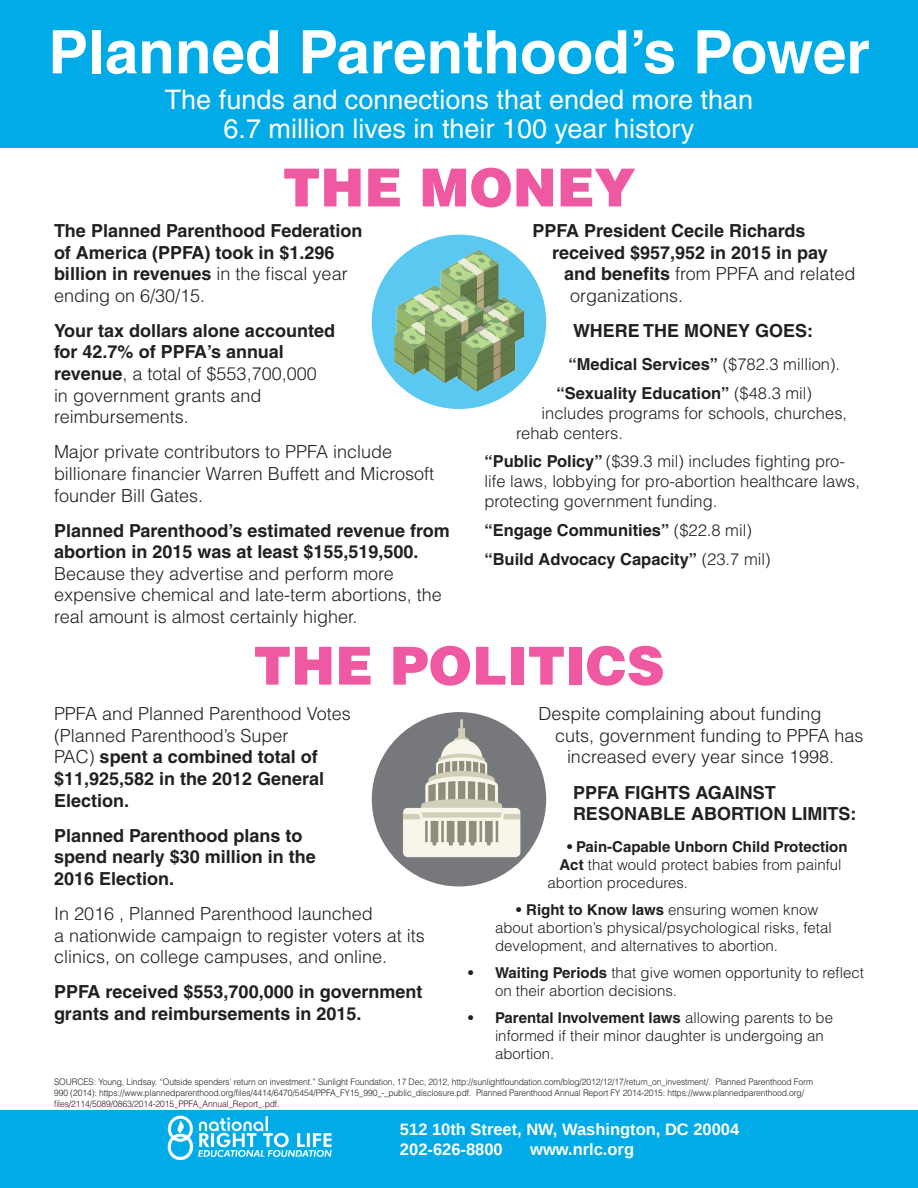
<style>
.page{position:relative;width:918px;height:1188px;background:#fff}
.page>*{position:absolute;margin:0;border:0;box-sizing:border-box;transform-origin:0 0}
.t1{font:700 60px "Helvetica";color:#fff}
.t2{font:900 52.5px "Helvetica";color:#ef59a1}
.t3{font:27px/28.5px "Helvetica";color:#fff;text-align:center}
.t4{font:300 18px/21.6px "Helvetica";color:#231f20}
.t5{font:700 18px/21.6px "Helvetica";color:#231f20}
.t6{font:300 16.5px/19.8px "Helvetica";color:#231f20}
.t7{font:700 16.5px "Helvetica";color:#231f20}
.t8{font:700 16.5px "Liberation Sans";color:#fff}
.t9{font:300 15px/18px "Helvetica";color:#231f20}
.t10{font:700 15px "Helvetica";color:#231f20}
.t11{font:300 9px/10.8px "Helvetica";letter-spacing:-.01em;color:#231f20;scale:.95 1}
.s1{font-weight:300}
.s2{font-weight:700}
</style>
<div class="page">
<div style="left:0;top:1110px;width:918px;height:78px;background:#01abe8"></div>
<div style="left:0;top:0;width:918px;height:148px;background:#01abe8"></div>
<img style="left:167px;top:1115px;width:165px;height:46px">
<div style="left:372px;top:235px;width:174px;height:174px;background:#5ac8f0;border-radius:50%"></div>
<img style="left:395px;top:250px;width:128px;height:142px">
<div style="left:372px;top:712px;width:174px;height:174px;background:#76787b;border-radius:50%"></div>
<img style="left:396px;top:716px;width:126px;height:146px">
<p class="t1" style="left:48px;top:16px;width:823px">Planned Parenthood’s Power</p>
<p class="t3" style="left:165px;top:86px;width:590px">The funds and connections that ended more than<br>6.7 million lives in their 100 year history</p>
<p class="t2" style="left:283px;top:153px;width:354px">THE MONEY</p>
<p class="t5" style="left:54px;top:220px;width:310px">The Planned Parenthood Federation of America (PPFA) took in $1.296 billion in revenues <span class="s1">in the fiscal year ending on 6/30/15.</span></p>
<p class="t5" style="left:54px;top:319px;width:283px">Your tax dollars alone accounted for 42.7% of PPFA’s annual revenue<span class="s1">, a total of $553,700,000 in government grants and reimbursements.</span></p>
<p class="t4" style="left:54px;top:441px;width:382px">Major private contributors to PPFA include billionare financier Warren Buffett and Microsoft founder Bill Gates.</p>
<p class="t4" style="left:54px;top:519px;width:397px"><span class="s2">Planned Parenthood’s estimated revenue from abortion in 2015 was at least $155,519,500.<br></span>Because they advertise and perform more expensive chemical and late-term abortions, the real amount is almost certainly higher.</p>
<p class="t5" style="left:532px;top:220px;width:275px">PPFA President Cecile Richards</p>
<p class="t5" style="left:552px;top:241px;width:277px">received $957,952 in 2015 in pay</p>
<p class="t4" style="left:564px;top:263px;width:293px"><span class="s2">and benefits</span> from PPFA and related</p>
<p class="t4" style="left:570px;top:284px;width:115px">organizations.</p>
<p class="t5" style="left:573px;top:319px;width:242px">WHERE THE MONEY GOES:</p>
<p class="t7" style="left:568px;top:354px;width:273px">“Medical Services” <span class="s1">($782.3 million).</span></p>
<p class="t7" style="left:556px;top:383px;width:257px">“Sexuality Education” <span class="s1">($48.3 mil)</span></p>
<p class="t6" style="left:542px;top:403px;width:307px">includes programs for schools, churches,</p>
<p class="t6" style="left:516px;top:423px;width:109px">rehab centers.</p>
<p class="t6" style="left:484px;top:451px;width:377px"><span class="s2">“Public Policy”</span> ($39.3 mil) includes fighting pro&shy;life laws, lobbying for pro-abortion healthcare laws, protecting government funding.</p>
<p class="t7" style="left:484px;top:520px;width:269px">“Engage Communities” <span class="s1">($22.8 mil)</span></p>
<p class="t7" style="left:484px;top:549px;width:288px">“Build Advocacy Capacity” <span class="s1">(23.7 mil)</span></p>
<p class="t2" style="left:253px;top:631px;width:413px">THE POLITICS</p>
<p class="t4" style="left:54px;top:703px;width:298px">PPFA and Planned Parenthood Votes (Planned Parenthood’s Super<br>PAC) <span class="s2">spent a combined total of $11,925,582 in the 2012 General<br>Election.</span></p>
<p class="t5" style="left:54px;top:824px;width:263px">Planned Parenthood plans to spend nearly $30 million in the<br>2016 Election.</p>
<p class="t4" style="left:54px;top:903px;width:372px">In 2016 , Planned Parenthood launched<br>a nationwide campaign to register voters at its clinics, on college campuses, and online.</p>
<p class="t5" style="left:54px;top:981px;width:370px">PPFA received $553,700,000 in government grants and reimbursements in 2015.</p>
<p class="t4" style="left:538px;top:703px;width:285px">Despite complaining about funding</p>
<p class="t4" style="left:555px;top:724px;width:310px">cuts, government funding to PPFA has</p>
<p class="t4" style="left:567px;top:746px;width:269px">increased every year since 1998.</p>
<p class="t5" style="left:573px;top:781px;width:285px">PPFA FIGHTS AGAINST<br>RESONABLE ABORTION LIMITS:</p>
<p class="t10" style="left:567px;top:837px;width:282px">• Pain-Capable Unborn Child Protection</p>
<p class="t9" style="left:560px;top:855px;width:284px"><span class="s2">Act</span> that would protect babies from painful</p>
<p class="t9" style="left:548px;top:873px;width:142px">abortion procedures.</p>
<p class="t9" style="left:495px;top:900px;width:338px;text-indent:21px"><span class="s2">• Right to Know laws</span> ensuring women know about abortion’s physical/psychological risks, fetal development, and alternatives to abortion.</p>
<p class="t9" style="left:495px;top:963px;width:370px;text-indent:-27px"><span class="s2">• Waiting Periods</span> that give women opportunity to reflect on their abortion decisions.</p>
<p class="t9" style="left:495px;top:1008px;width:340px;text-indent:-27px"><span class="s2">• Parental Involvement laws</span> allowing parents to be informed if their minor daughter is undergoing an abortion.</p>
<p class="t11" style="left:54px;top:1076px;width:801px">SOURCES: Young, Lindsay. “Outside spenders’ return on investment.” Sunlight Foundation, 17 Dec, 2012, http://sunlightfoundation.com/blog/2012/12/17/return_on_investment/. Planned Parenthood Form<br>990 (2014): https://www.plannedparenthood.org/files/4414/6470/5454/PPFA_FY15_990_-_public_disclosure.pdf. Planned Parenthood Annual Report FY 2014-2015: https://www.plannedparenthood.org/ files/2114/5089/0863/2014-2015_PPFA_Annual_Report_.pdf.</p>
<p class="t8" style="left:400px;top:1118px;width:341px">512 10th Street, NW, Washington, DC 20004</p>
<p class="t8" style="left:400px;top:1138px;width:104px">202-626-8800</p>
<p class="t8" style="left:530px;top:1138px;width:105px">www.nrlc.org</p>
</div>
